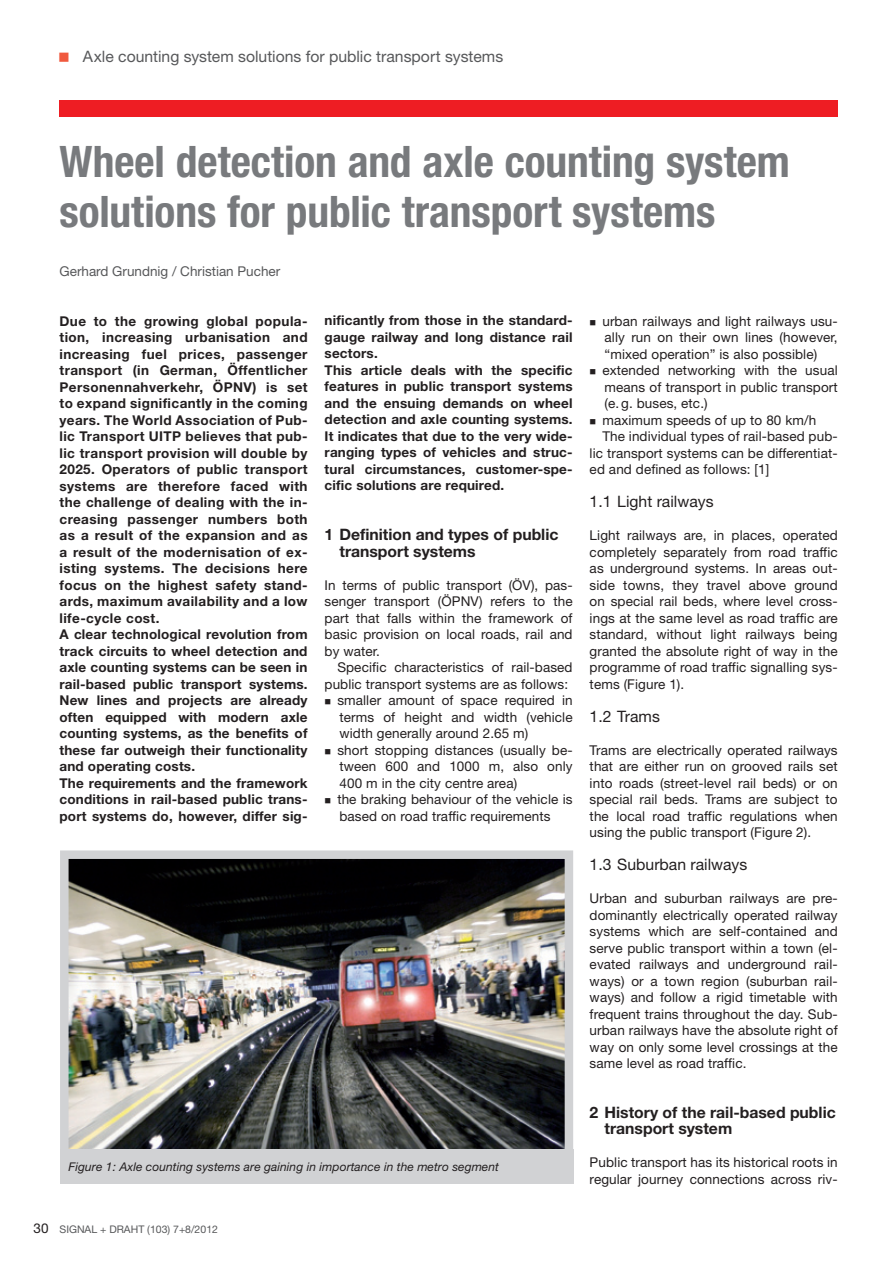
<style>
.page{position:relative;width:893px;height:1263px;background:#fff}
.page>*{position:absolute;margin:0;border:0;box-sizing:border-box;transform-origin:0 0}
._001_S_D_Überschrift{font:700 condensed 43.5px/49.5px "Helvetica Neue LT Std";color:#787a7d}
._002_S_D_Unterübersc{font:700 15.75px/16.5px "Helvetica Neue LT Std";color:#231f20}
.t1{font:15.75px "Helvetica Neue LT Std";color:#57585a}
._002_S_D_Unterübersc-2{font:15.75px "Helvetica Neue LT Std";color:#231f20}
._001_S_D_Grundtext_o{font:13.5px/16.5px "Helvetica Neue LT Std";letter-spacing:.01em;color:#231f20;text-align:justify}
._001_S_D_Vorspann{font:700 13.5px/16.5px "Helvetica Neue LT Std";letter-spacing:.015em;color:#231f20;text-align:justify}
._001_S_D_Grundtext{font:13.5px/16.5px "Helvetica Neue LT Std";letter-spacing:.01em;color:#231f20}
._002_S_D_Autor{font:13.5px "Helvetica Neue LT Std";color:#57585a}
._002_S_D_Bilduntersc{font:italic 12px "Helvetica Neue LT Std";letter-spacing:.005em;color:#231f20}
.t2{font:10.5px "Helvetica Neue LT Std";color:#57585a}
.s1{color:#f0593e}
.s2{font-size:13.5px;color:#231f20}
</style>
<div class="page">
<div style="left:60px;top:100px;width:778px;height:17px;background:#ee1d23"></div>
<img style="left:60px;top:850px;width:514px;height:312px">
<div style="left:60px;top:1150px;width:513px;height:34px;background:#d1d2d4"></div>
<p class="t1" style="left:58px;top:47px;width:447px"><span class="s1">■</span> Axle counting system solutions for public transport systems</p>
<p class="_001_S_D_Überschrift" style="left:60px;top:136px;width:732px">Wheel detection and axle counting system solutions for public transport systems</p>
<p class="_002_S_D_Autor" style="left:60px;top:263px;width:222px">Gerhard Grundnig / Christian Pucher</p>
<p class="_001_S_D_Vorspann" style="left:60px;top:312px;width:250px">Due to the growing global popula&shy;tion, increasing urbanisation and increasing fuel prices, passenger transport (in German, Öffentlicher Personennahverkehr, ÖPNV) is set to expand significantly in the coming years. The World Association of Pub&shy;lic Transport UITP believes that pub&shy;lic transport provision will double by 2025. Operators of public transport systems are therefore faced with the challenge of dealing with the in&shy;creasing passenger numbers both as a result of the expansion and as a result of the modernisation of ex&shy;isting systems. The decisions here focus on the highest safety stand&shy;ards, maximum availability and a low life-cycle cost.</p>
<p class="_001_S_D_Vorspann" style="left:60px;top:626px;width:250px">A clear technological revolution from track circuits to wheel detection and axle counting systems can be seen in rail-based public transport systems.<br>New lines and projects are already often equipped with modern axle counting systems, as the benefits of these far outweigh their functionality and operating costs.</p>
<p class="_001_S_D_Vorspann" style="left:60px;top:774px;width:250px">The requirements and the framework conditions in rail-based public trans&shy;port systems do, however, differ sig-</p>
<p class="_001_S_D_Vorspann" style="left:325px;top:312px;width:250px">nificantly from those in the standard&shy;gauge railway and long distance rail sectors.</p>
<p class="_001_S_D_Vorspann" style="left:325px;top:362px;width:250px">This article deals with the specific features in public transport systems and the ensuing demands on wheel detection and axle counting systems.<br>It indicates that due to the very wide&shy;ranging types of vehicles and struc&shy;tural circumstances, customer-spe&shy;cific solutions are required.</p>
<p class="_002_S_D_Unterübersc" style="left:339px;top:526px;width:220px;text-indent:-15px">1 Definition and types of public transport systems</p>
<p class="_001_S_D_Grundtext_o" style="left:325px;top:576px;width:250px">In terms of public transport (ÖV), pas&shy;senger transport (ÖPNV) refers to the part that falls within the framework of basic provision on local roads, rail and by water.</p>
<p class="_001_S_D_Grundtext" style="left:325px;top:659px;width:250px;text-indent:13px">Specific characteristics of rail-based public transport systems are as follows:</p>
<p class="_001_S_D_Grundtext_o" style="left:337px;top:692px;width:237px">smaller amount of space required in terms of height and width (vehicle width generally around 2.65 m)</p>
<p class="_001_S_D_Grundtext_o" style="left:337px;top:741px;width:237px">short stopping distances (usually be&shy;tween 600 and 1000 m, also only 400 m in the city centre area)</p>
<p class="_001_S_D_Grundtext_o" style="left:337px;top:791px;width:237px">the braking behaviour of the vehicle is based on road traffic requirements</p>
<p class="_001_S_D_Grundtext_o" style="left:602px;top:312px;width:237px">urban railways and light railways usu&shy;ally run on their own lines (however, “mixed operation” is also possible)</p>
<p class="_001_S_D_Grundtext_o" style="left:602px;top:362px;width:237px">extended networking with the usual means of transport in public transport (e.g. buses, etc.)</p>
<p class="_001_S_D_Grundtext_o" style="left:602px;top:411px;width:215px">maximum speeds of up to 80 km/h</p>
<p class="_001_S_D_Grundtext" style="left:590px;top:428px;width:250px;text-align:justify;text-indent:13px">The individual types of rail-based pub&shy;lic transport systems can be differentiat&shy;ed and defined as follows: [1]</p>
<p class="_002_S_D_Unterübersc-2" style="left:590px;top:492px;width:125px">1.1 Light railways</p>
<p class="_001_S_D_Grundtext_o" style="left:590px;top:527px;width:250px">Light railways are, in places, operated completely separately from road traffic as underground systems. In areas out&shy;side towns, they travel above ground on special rail beds, where level cross&shy;ings at the same level as road traffic are standard, without light railways being granted the absolute right of way in the programme of road traffic signalling sys&shy;tems (Figure 1).</p>
<p class="_002_S_D_Unterübersc-2" style="left:590px;top:707px;width:72px">1.2 Trams</p>
<p class="_001_S_D_Grundtext_o" style="left:590px;top:741px;width:250px">Trams are electrically operated railways that are either run on grooved rails set into roads (street-level rail beds) or on special rail beds. Trams are subject to the local road traffic regulations when using the public transport (Figure 2).</p>
<p class="_002_S_D_Unterübersc-2" style="left:590px;top:855px;width:159px">1.3 Suburban railways</p>
<p class="_001_S_D_Grundtext_o" style="left:590px;top:890px;width:250px">Urban and suburban railways are pre&shy;dominantly electrically operated railway systems which are self-contained and serve public transport within a town (el&shy;evated railways and underground rail&shy;ways) or a town region (suburban rail&shy;ways) and follow a rigid timetable with frequent trains throughout the day. Sub&shy;urban railways have the absolute right of way on only some level crossings at the same level as road traffic.</p>
<p class="_002_S_D_Unterübersc" style="left:604px;top:1103px;width:233px;text-indent:-15px">2 History of the rail-based public transport system</p>
<p class="_001_S_D_Grundtext_o" style="left:590px;top:1154px;width:250px">Public transport has its historical roots in regular journey connections across riv-</p>
<p class="_002_S_D_Bilduntersc" style="left:69px;top:1159px;width:432px">Figure 1: Axle counting systems are gaining in importance in the metro segment</p>
<p class="t2" style="left:34px;top:1223px;width:186px"><span class="s2">30</span> SIGNAL + DRAHT (103) 7+8/2012</p>
</div>
